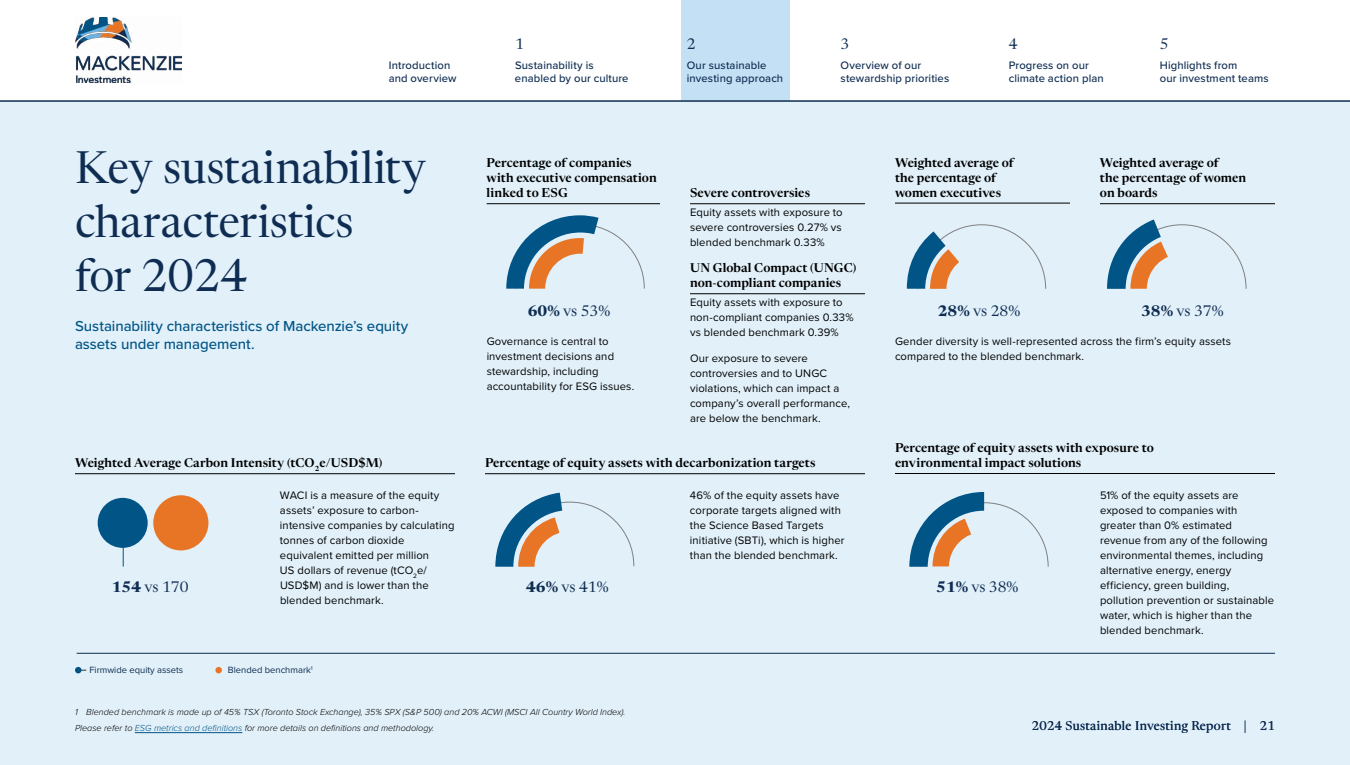
<style>
.page{position:relative;width:1350px;height:765px;background:#fff}
.page>*{position:absolute;margin:0;border:0;box-sizing:border-box;transform-origin:0 0}
.H1{font:45px/54px "Newsreader 60 pt";letter-spacing:-.005em;color:#0f2d52}
.Leadin_intro{font:500 15px/17.5px "Proxima Nova";letter-spacing:-.005em;color:#005486}
.Navigation{font:15px "Newsreader 60 pt";color:#0f2d52}
.Chart_Titles{font:600 12.5px/15px "Newsreader 60 pt";letter-spacing:.005em;color:#000}
.t1{font:12.5px "Newsreader 60 pt";letter-spacing:.025em;color:#0f2d52}
.Body{font:11.25px/15px "Proxima Nova";letter-spacing:.01em;color:#000}
.Navigation-2{font:500 11.25px/13.5px "Proxima Nova";letter-spacing:.01em;color:#0f2d52}
.Legend{font:9.38px "Proxima Nova";color:#0f2d52}
.Footnotes{font:italic 300 9px "Proxima Nova";color:#000}
.s1{font-weight:700}
.s2{color:#005486}
</style>
<div class="page">
<img style="left:75px;top:17px;width:107px;height:65px">
<div style="left:0;top:101px;width:1350px;height:664px;background:#e1f0f9"></div>
<div style="left:681px;top:0;width:109px;height:101px;background:#c3e0f4"></div>
<hr style="left:0;top:101px;width:1350px;height:1px;background:#0f2d52">
<hr style="left:895px;top:473px;width:380px;height:1px;background:#000">
<hr style="left:75px;top:474px;width:380px;height:1px;background:#000">
<hr style="left:485px;top:474px;width:380px;height:1px;background:#000">
<hr style="left:1100px;top:204px;width:175px;height:1px;background:#000">
<hr style="left:487px;top:204px;width:173px;height:1px;background:#000">
<hr style="left:895px;top:203px;width:175px;height:1px;background:#000">
<hr style="left:123px;top:529px;width:1px;height:38px;background:#005584">
<div style="left:98px;top:498px;width:50px;height:50px;background:#005486;border-radius:50%"></div>
<div style="left:153px;top:495px;width:55px;height:55px;background:#e87525;border-radius:50%"></div>
<svg style="left:495px;top:493px;width:139px;height:74px"></svg>
<svg style="left:909px;top:492px;width:140px;height:75px"></svg>
<svg style="left:506px;top:215px;width:139px;height:74px"></svg>
<svg style="left:1107px;top:219px;width:140px;height:70px"></svg>
<svg style="left:907px;top:224px;width:139px;height:65px"></svg>
<hr style="left:77px;top:653px;width:1198px;height:1px;background:#0f2d52">
<hr style="left:135px;top:732px;width:107px;height:1px;background:#005486">
<hr style="left:690px;top:204px;width:175px;height:1px;background:#000">
<hr style="left:690px;top:294px;width:175px;height:1px;background:#000">
<div style="left:215px;top:667px;width:7px;height:6px;background:#e87525;border-radius:50%"></div>
<div style="left:75px;top:667px;width:7px;height:6px;background:#005486;border-radius:50%"></div>
<p class="Navigation-2" style="left:389px;top:58px;width:69px">Introduction and overview</p>
<h2 class="H1" style="left:75px;top:136px;width:353px">Key sustainability characteristics<br>for 2024</h2>
<p class="Leadin_intro" style="left:75px;top:317px;width:335px">Sustainability characteristics of Mackenzie’s equity assets under management.</p>
<p class="Navigation" style="left:515px;top:32px;width:10px">1</p>
<p class="Navigation-2" style="left:515px;top:58px;width:115px">Sustainability is enabled by our culture</p>
<p class="Navigation" style="left:687px;top:32px;width:10px">2</p>
<p class="Navigation-2" style="left:687px;top:58px;width:98px">Our sustainable investing approach</p>
<p class="Navigation" style="left:841px;top:32px;width:10px">3</p>
<p class="Navigation-2" style="left:841px;top:58px;width:110px">Overview of our stewardship priorities</p>
<p class="Navigation" style="left:1009px;top:32px;width:10px">4</p>
<p class="Navigation-2" style="left:1009px;top:58px;width:97px">Progress on our climate action plan</p>
<p class="Navigation" style="left:1160px;top:32px;width:10px">5</p>
<p class="Navigation-2" style="left:1160px;top:58px;width:110px">Highlights from<br>our investment teams</p>
<p class="Chart_Titles" style="left:487px;top:154px;width:172px">Percentage of companies with executive compensation linked to ESG</p>
<p class="Chart_Titles" style="left:895px;top:154px;width:120px">Weighted average of the percentage of women executives</p>
<p class="Chart_Titles" style="left:1100px;top:154px;width:148px">Weighted average of<br>the percentage of women on boards</p>
<p class="Chart_Titles" style="left:690px;top:184px;width:122px">Severe controversies</p>
<p class="Body" style="left:690px;top:204px;width:154px;text-align:justify">Equity assets with exposure to severe controversies 0.27% vs blended benchmark 0.33%</p>
<p class="Chart_Titles" style="left:690px;top:259px;width:168px">UN Global Compact (UNGC) non-compliant companies</p>
<p class="Body" style="left:690px;top:294px;width:165px">Equity assets with exposure to non-compliant companies 0.33% vs blended benchmark 0.39%</p>
<p class="Body" style="left:690px;top:351px;width:162px">Our exposure to severe controversies and to UNGC violations, which can impact a company’s overall performance, are below the benchmark.</p>
<h2 class="Navigation" style="left:528px;top:299px;width:84px"><span class="s1">60%</span> vs 53%</h2>
<h2 class="Navigation" style="left:938px;top:299px;width:84px"><span class="s1">28%</span> vs 28%</h2>
<h2 class="Navigation" style="left:1141px;top:299px;width:84px"><span class="s1">38%</span> vs 37%</h2>
<p class="Body" style="left:895px;top:333px;width:338px">Gender diversity is well-represented across the firm’s equity assets compared to the blended benchmark.</p>
<p class="Body" style="left:487px;top:333px;width:149px">Governance is central to investment decisions and stewardship, including accountability for ESG issues.</p>
<p class="Chart_Titles" style="left:75px;top:454px;width:309px">Weighted Average Carbon Intensity (tCO<sub>2</sub>e/USD$M)</p>
<p class="Chart_Titles" style="left:485px;top:454px;width:332px">Percentage of equity assets with decarbonization targets</p>
<p class="Chart_Titles" style="left:895px;top:439px;width:260px">Percentage of equity assets with exposure to environmental impact solutions</p>
<p class="Body" style="left:280px;top:487px;width:176px">WACI is a measure of the equity assets’ exposure to carbon&shy;intensive companies by calculating tonnes of carbon dioxide equivalent emitted per million<br>US dollars of revenue (tCO<sub>2</sub>e/<br>USD$M) and is lower than the blended benchmark.</p>
<p class="Body" style="left:690px;top:487px;width:156px">46% of the equity assets have corporate targets aligned with the Science Based Targets initiative (SBTi), which is higher than the blended benchmark.</p>
<p class="Body" style="left:1100px;top:487px;width:176px">51% of the equity assets are exposed to companies with greater than 0% estimated revenue from any of the following environmental themes, including alternative energy, energy efficiency, green building, pollution prevention or sustainable water, which is higher than the blended benchmark.</p>
<h2 class="Navigation" style="left:112px;top:575px;width:78px"><span class="s1">154</span> vs 170</h2>
<h2 class="Navigation" style="left:526px;top:575px;width:84px"><span class="s1">46%</span> vs 41%</h2>
<h2 class="Navigation" style="left:936px;top:575px;width:84px"><span class="s1">51%</span> vs 38%</h2>
<p class="Legend" style="left:90px;top:663px;width:95px">Firmwide equity assets</p>
<p class="Legend" style="left:228px;top:663px;width:86px">Blended benchmark<sup>1</sup></p>
<p class="Footnotes" style="left:75px;top:706px;width:552px">1 Blended benchmark is made up of 45% TSX (Toronto Stock Exchange), 35% SPX (S&amp;P 500) and 20% ACWI (MSCI All Country World Index).</p>
<p class="Footnotes" style="left:75px;top:721px;width:361px">Please refer to <span class="s2">ESG metrics and definitions</span> for more details on definitions and methodology.</p>
<p class="t1" style="left:1032px;top:716px;width:245px">2024 Sustainable Investing Report | 21</p>
</div>
